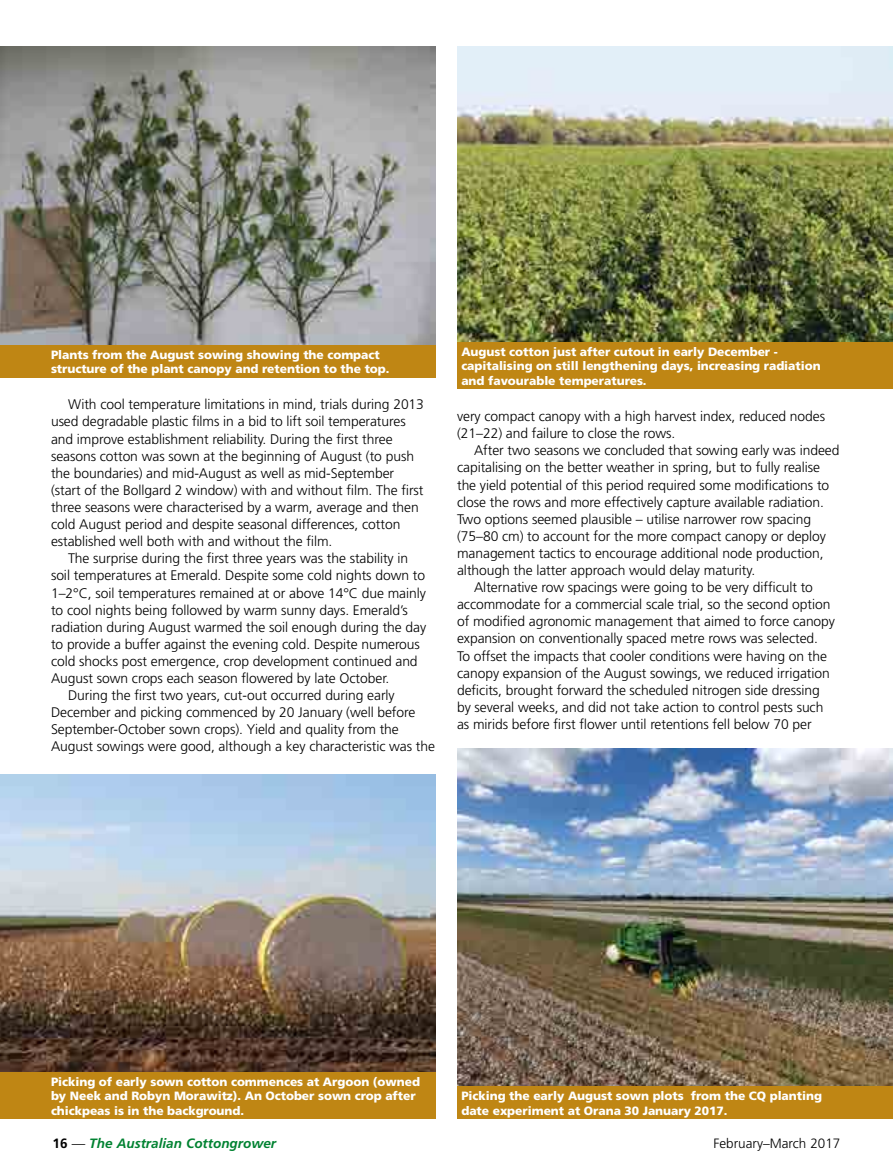
<style>
.page{position:relative;width:893px;height:1170px;background:#fff}
.page>*{position:absolute;margin:0;border:0;box-sizing:border-box;transform-origin:0 0}
.t1{font:300 13.8px/17.1px "Frutiger";letter-spacing:-.005em;color:#000}
.t2{font:italic 700 13.5px "Frutiger";color:#008231}
.t3{font:300 13.5px "Frutiger";color:#000}
.t4{font:900 12px/14.4px "Frutiger";letter-spacing:-.005em;color:#fff}
.s1{font-style:normal;color:#000}
.s2{font-weight:300;font-style:normal;color:#000}
</style>
<div class="page">
<img style="left:0;top:47px;width:436px;height:298px">
<div style="left:0;top:345px;width:436px;height:32px;background:#bf8614"></div>
<img style="left:457px;top:47px;width:436px;height:295px">
<div style="left:457px;top:342px;width:436px;height:47px;background:#bf8614"></div>
<img style="left:0;top:774px;width:436px;height:298px">
<div style="left:0;top:1072px;width:436px;height:46px;background:#bf8614"></div>
<img style="left:457px;top:748px;width:436px;height:338px">
<div style="left:457px;top:1086px;width:436px;height:32px;background:#bf8614"></div>
<p class="t4" style="left:51px;top:347px;width:340px">Plants from the August sowing showing the compact structure of the plant canopy and retention to the top.</p>
<p class="t4" style="left:461px;top:344px;width:361px">August cotton just after cutout in early December - capitalising on still lengthening days, increasing radiation and favourable temperatures.</p>
<p class="t1" style="left:51px;top:396px;width:374px;text-indent:17px">With cool temperature limitations in mind, trials during 2013 used degradable plastic films in a bid to lift soil temperatures and improve establishment reliability. During the first three seasons cotton was sown at the beginning of August (to push the boundaries) and mid-August as well as mid-September (start of the Bollgard 2 window) with and without film. The first three seasons were characterised by a warm, average and then cold August period and despite seasonal differences, cotton established well both with and without the film.</p>
<p class="t1" style="left:68px;top:550px;width:342px">The surprise during the first three years was the stability in</p>
<p class="t1" style="left:51px;top:567px;width:376px">soil temperatures at Emerald. Despite some cold nights down to</p>
<p class="t1" style="left:51px;top:584px;width:376px">1–2°C, soil temperatures remained at or above 14°C due mainly</p>
<p class="t1" style="left:51px;top:601px;width:358px">to cool nights being followed by warm sunny days. Emerald’s</p>
<p class="t1" style="left:51px;top:618px;width:377px">radiation during August warmed the soil enough during the day</p>
<p class="t1" style="left:51px;top:635px;width:370px">to provide a buffer against the evening cold. Despite numerous</p>
<p class="t1" style="left:51px;top:652px;width:368px">cold shocks post emergence, crop development continued and</p>
<p class="t1" style="left:51px;top:669px;width:340px">August sown crops each season flowered by late October.</p>
<p class="t1" style="left:68px;top:686px;width:328px">During the first two years, cut-out occurred during early</p>
<p class="t1" style="left:51px;top:703px;width:366px">December and picking commenced by 20 January (well before</p>
<p class="t1" style="left:51px;top:721px;width:349px">September-October sown crops). Yield and quality from the</p>
<p class="t1" style="left:51px;top:738px;width:386px">August sowings were good, although a key characteristic was the</p>
<p class="t1" style="left:457px;top:408px;width:370px">very compact canopy with a high harvest index, reduced nodes (21–22) and failure to close the rows.</p>
<p class="t1" style="left:474px;top:442px;width:367px">After two seasons we concluded that sowing early was indeed</p>
<p class="t1" style="left:457px;top:459px;width:364px">capitalising on the better weather in spring, but to fully realise</p>
<p class="t1" style="left:457px;top:476px;width:374px">the yield potential of this period required some modifications to</p>
<p class="t1" style="left:457px;top:493px;width:368px">close the rows and more effectively capture available radiation.</p>
<p class="t1" style="left:457px;top:510px;width:356px">Two options seemed plausible – utilise narrower row spacing</p>
<p class="t1" style="left:457px;top:527px;width:370px">(75–80 cm) to account for the more compact canopy or deploy</p>
<p class="t1" style="left:457px;top:544px;width:368px">management tactics to encourage additional node production,</p>
<p class="t1" style="left:457px;top:561px;width:300px">although the latter approach would delay maturity.</p>
<p class="t1" style="left:474px;top:578px;width:340px">Alternative row spacings were going to be very difficult to</p>
<p class="t1" style="left:457px;top:596px;width:375px">accommodate for a commercial scale trial, so the second option</p>
<p class="t1" style="left:457px;top:613px;width:379px">of modified agronomic management that aimed to force canopy</p>
<p class="t1" style="left:457px;top:630px;width:362px">expansion on conventionally spaced metre rows was selected.</p>
<p class="t1" style="left:457px;top:647px;width:371px">To offset the impacts that cooler conditions were having on the</p>
<p class="t1" style="left:457px;top:664px;width:374px">canopy expansion of the August sowings, we reduced irrigation</p>
<p class="t1" style="left:457px;top:681px;width:364px">deficits, brought forward the scheduled nitrogen side dressing</p>
<p class="t1" style="left:457px;top:698px;width:368px">by several weeks, and did not take action to control pests such</p>
<p class="t1" style="left:457px;top:715px;width:356px">as mirids before first flower until retentions fell below 70 per</p>
<p class="t4" style="left:51px;top:1074px;width:370px">Picking of early sown cotton commences at Argoon (owned by Neek and Robyn Morawitz). An October sown crop after chickpeas is in the background.</p>
<p class="t4" style="left:461px;top:1088px;width:362px">Picking the early August sown plots from the CQ planting date experiment at Orana 30 January 2017.</p>
<p class="t2" style="left:53px;top:1135px;width:225px"><span class="s1">16</span> <span class="s2">—</span> The Australian Cottongrower</p>
<p class="t3" style="left:713px;top:1135px;width:128px">February–March 2017</p>
</div>
